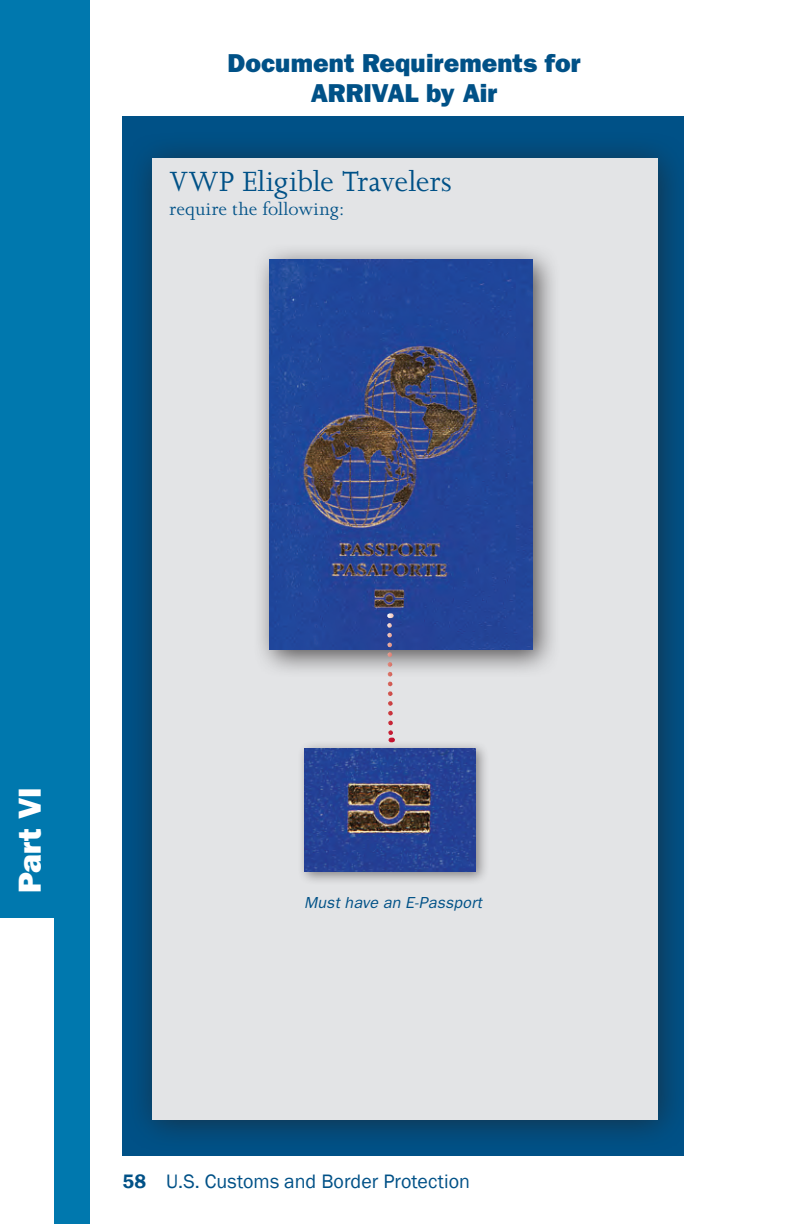
<style>
.page{position:relative;width:792px;height:1224px;background:#fff}
.page>*{position:absolute;margin:0;border:0;box-sizing:border-box;transform-origin:0 0}
.t1{font:32px "Joanna";color:#005187}
.t2{font:800 32px "Franklin Gothic";color:#fff}
.TOC_-_1{font:800 26px "Franklin Gothic";color:#005187}
.t3{font:20px "Franklin Gothic";color:#005187}
.t4{font:20px "Joanna";color:#005187}
.Image_Description{font:italic 16px "Franklin Gothic";letter-spacing:.01em;color:#005187}
.s1{font-weight:600}
</style>
<div class="page">
<div style="left:0;top:0;width:56px;height:918px;background:#0078ae"></div>
<div style="left:54px;top:0;width:36px;height:1224px;background:#0078ae"></div>
<div style="left:124px;top:131px;width:567px;height:1023px;background:#231f20;opacity:.6"></div>
<div style="left:152px;top:158px;width:506px;height:962px;background:#e3e4e6"></div>
<div style="left:297px;top:740px;width:193px;height:146px;background:#231f20;opacity:.5"></div>
<img style="left:304px;top:748px;width:172px;height:124px">
<div style="left:253px;top:243px;width:308px;height:436px;background:#231f20;opacity:.75"></div>
<img style="left:270px;top:260px;width:262px;height:389px">
<svg style="left:385px;top:613px;width:10px;height:129px"></svg>
<p class="TOC_-_1" style="left:228px;top:48px;width:355px">Document Requirements for</p>
<p class="TOC_-_1" style="left:311px;top:78px;width:188px">ARRIVAL by Air</p>
<p class="t1" style="left:170px;top:165px;width:284px">VWP Eligible Travelers</p>
<p class="t4" style="left:170px;top:199px;width:177px">require the following:</p>
<p class="t2" style="left:11px;top:893px;width:107px;rotate:-90deg">Part VI</p>
<p class="Image_Description" style="left:304px;top:893px;width:180px">Must have an E-Passport</p>
<p class="t3" style="left:122px;top:1169px;width:349px"><span class="s1">58</span> U.S. Customs and Border Protection</p>
</div>
